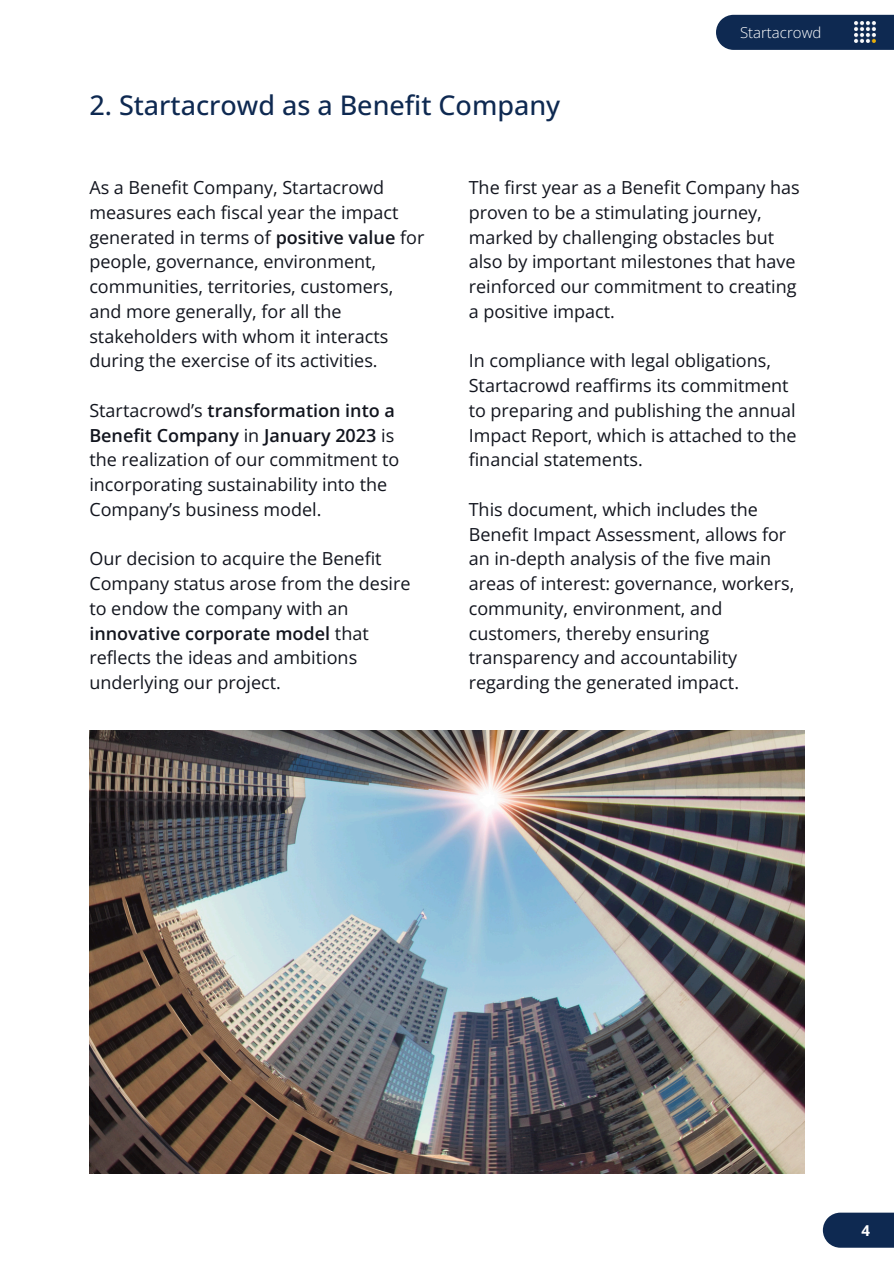
<style>
.page{position:relative;width:894px;height:1264px;background:#fff}
.page>*{position:absolute;margin:0;border:0;box-sizing:border-box;transform-origin:0 0}
.t1{font:500 27px "Open Sans";color:#0e2951}
.t2{font:18px/24.8px "Open Sans";color:#12151e}
.t3{font:300 15px "Open Sans";color:#fff}
.t4{font:700 15px "Open Sans";color:#fff}
.s1{font-weight:600}
</style>
<div class="page">
<svg style="left:822px;top:1212px;width:71px;height:35px;background:#213a5e"></svg>
<img style="left:89px;top:730px;width:715px;height:443px">
<div style="left:716px;top:15px;width:177px;height:35px;background:#0e2951"></div>
<img style="left:854px;top:21px;width:25px;height:22px">
<p class="t1" style="left:89px;top:86px;width:472px">2. Startacrowd as a Benefit Company</p>
<h2 class="t3" style="left:739px;top:22px;width:83px">Startacrowd</h2>
<h1 class="t2" style="left:89px;top:175px;width:336px">As a Benefit Company, Startacrowd measures each fiscal year the impact generated in terms of <span class="s1">positive value</span> for people, governance, environment, communities, territories, customers, and more generally, for all the stakeholders with whom it interacts during the exercise of its activities.</h1>
<h2 class="t2" style="left:89px;top:397px;width:311px">Startacrowd’s <span class="s1">transformation into a Benefit Company</span> in <span class="s1">January 2023</span> is the realization of our commitment to incorporating sustainability into the Company’s business model.</h2>
<h2 class="t2" style="left:89px;top:546px;width:322px">Our decision to acquire the Benefit<br>Company status arose from the desire to endow the company with an <span class="s1">innovative corporate model</span> that reflects the ideas and ambitions underlying our project.</h2>
<h2 class="t2" style="left:468px;top:175px;width:332px">The first year as a Benefit Company has proven to be a stimulating journey, marked by challenging obstacles but also by important milestones that have reinforced our commitment to creating a positive impact.</h2>
<h2 class="t2" style="left:468px;top:348px;width:329px">In compliance with legal obligations, Startacrowd reaffirms its commitment to preparing and publishing the annual Impact Report, which is attached to the financial statements.</h2>
<h2 class="t2" style="left:468px;top:496px;width:327px">This document, which includes the Benefit Impact Assessment, allows for an in-depth analysis of the five main areas of interest: governance, workers, community, environment, and customers, thereby ensuring transparency and accountability regarding the generated impact.</h2>
<p class="t4" style="left:861px;top:1219px;width:10px">4</p>
</div>
